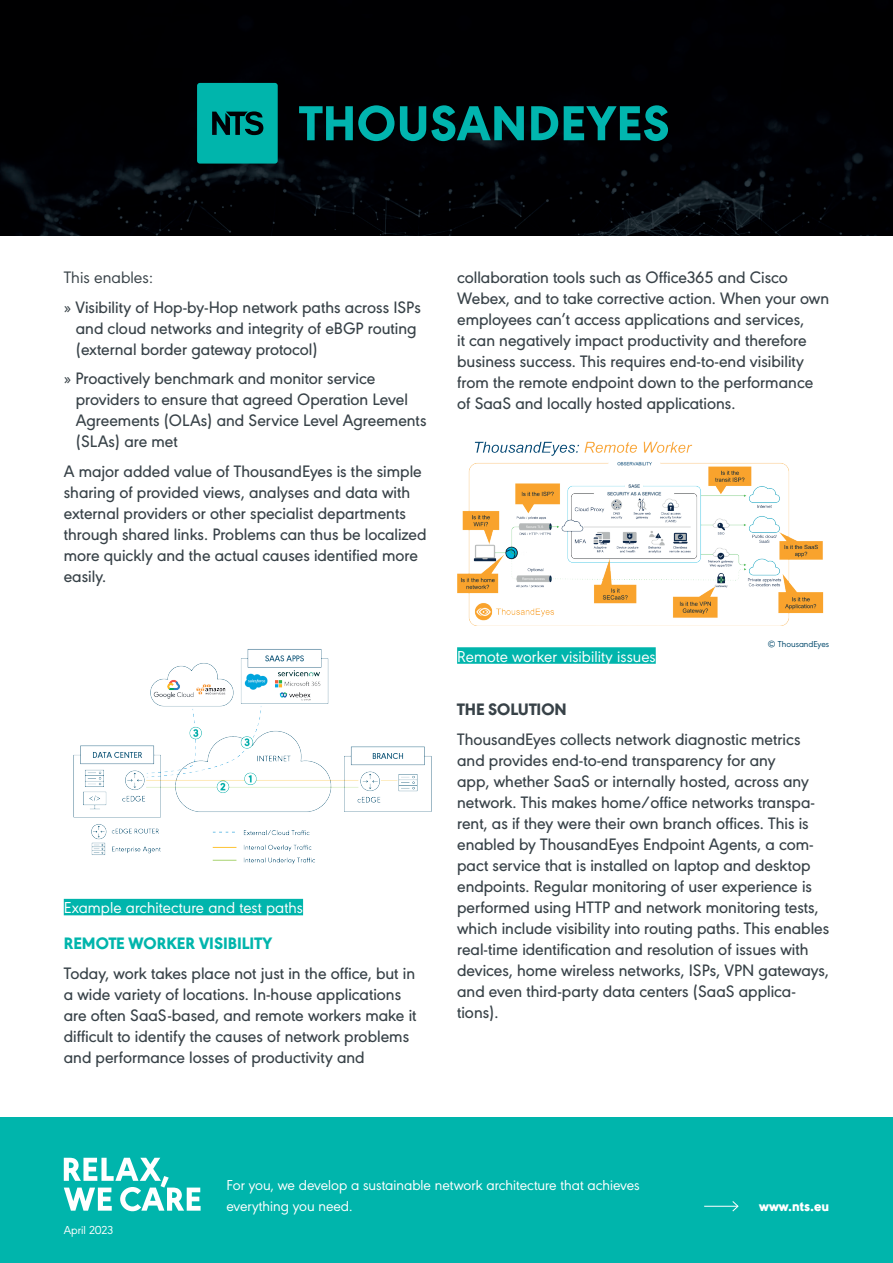
<style>
.page{position:relative;width:893px;height:1263px;background:#fff}
.page>*{position:absolute;margin:0;border:0;box-sizing:border-box;transform-origin:0 0}
.t1{font:800 51px "URW Geometric";letter-spacing:.015em;color:#01b5af}
.t2{font:500 17.25px/21px "URW Geometric";color:#384248}
.t3{font:800 17.25px "URW Geometric";color:#00b5ac}
.t4{font:800 17.25px "URW Geometric";color:#384248}
.t5{font:16.5px "URW Geometric";letter-spacing:.005em;color:#fff}
.t6{font:15px/21px "URW Geometric";color:#fff}
.t7{font:800 15px "URW Geometric";color:#fff}
.t8{font:12px "URW Geometric";color:#fff}
.t9{font:9px "URW Geometric";color:#02496c}
.s1{font-weight:400}
</style>
<div class="page">
<div style="left:0;top:1118px;width:893px;height:145px;background:#00b5ac"></div>
<div style="left:0;top:0;width:893px;height:236px;background:#000002"></div>
<hr style="left:704px;top:1206px;width:34px;height:1px;background:#fff">
<svg style="left:732px;top:1201px;width:7px;height:11px"></svg>
<svg style="left:64px;top:1158px;width:137px;height:53px"></svg>
<img style="left:73px;top:649px;width:359px;height:215px">
<svg style="left:197px;top:83px;width:81px;height:81px;background:#00a099"></svg>
<img style="left:457px;top:441px;width:367px;height:185px">
<div style="left:457px;top:647px;width:199px;height:17px;background:#00b5ac"></div>
<div style="left:64px;top:899px;width:239px;height:16px;background:#00b5ac"></div>
<h1 class="t1" style="left:300px;top:85px;width:372px">THOUSANDEYES</h1>
<p class="t2" style="left:64px;top:261px;width:359px;line-height:29.5px"><span class="s1">This enables:<br>»</span> Visibility of Hop-by-Hop network paths across ISPs</p>
<p class="t2" style="left:76px;top:316px;width:342px">and cloud networks and integrity of eBGP routing (external border gateway protocol)</p>
<p class="t2" style="left:76px;top:366px;width:352px;text-indent:-12px"><span class="s1">»</span> Proactively benchmark and monitor service providers to ensure that agreed Operation Level Agreements (OLAs) and Service Level Agreements (SLAs) are met</p>
<p class="t2" style="left:64px;top:459px;width:364px">A major added value of ThousandEyes is the simple sharing of provided views, analyses and data with external providers or other specialist departments through shared links. Problems can thus be localized more quickly and the actual causes identified more easily.</p>
<p class="t5" style="left:64px;top:896px;width:241px">Example architecture and test paths</p>
<p class="t3" style="left:64px;top:930px;width:210px">REMOTE WORKER VISIBILITY</p>
<p class="t2" style="left:64px;top:961px;width:354px">Today, work takes place not just in the office, but in a wide variety of locations. In-house applications are often SaaS-based, and remote workers make it difficult to identify the causes of network problems and performance losses of productivity and</p>
<p class="t2" style="left:457px;top:265px;width:374px">collaboration tools such as Office365 and Cisco Webex, and to take corrective action. When your own employees can’t access applications and services,<br>it can negatively impact productivity and therefore business success. This requires end-to-end visibility from the remote endpoint down to the performance of SaaS and locally hosted applications.</p>
<p class="t5" style="left:457px;top:644px;width:200px">Remote worker visibility issues</p>
<p class="t9" style="left:768px;top:637px;width:63px">© ThousandEyes</p>
<p class="t4" style="left:457px;top:696px;width:111px">THE SOLUTION</p>
<p class="t2" style="left:457px;top:727px;width:374px">ThousandEyes collects network diagnostic metrics and provides end-to-end transparency for any<br>app, whether SaaS or internally hosted, across any network. This makes home/office networks transpa&shy;rent, as if they were their own branch offices. This is enabled by ThousandEyes Endpoint Agents, a com&shy;pact service that is installed on laptop and desktop endpoints. Regular monitoring of user experience is performed using HTTP and network monitoring tests, which include visibility into routing paths. This enables real-time identification and resolution of issues with devices, home wireless networks, ISPs, VPN gateways, and even third-party data centers (SaaS applica&shy;tions).</p>
<p class="t8" style="left:64px;top:1222px;width:51px">April 2023</p>
<p class="t6" style="left:226px;top:1173px;width:415px">For you, we develop a sustainable network architecture that achieves everything you need.</p>
<p class="t7" style="left:759px;top:1195px;width:71px">www.nts.eu</p>
</div>
